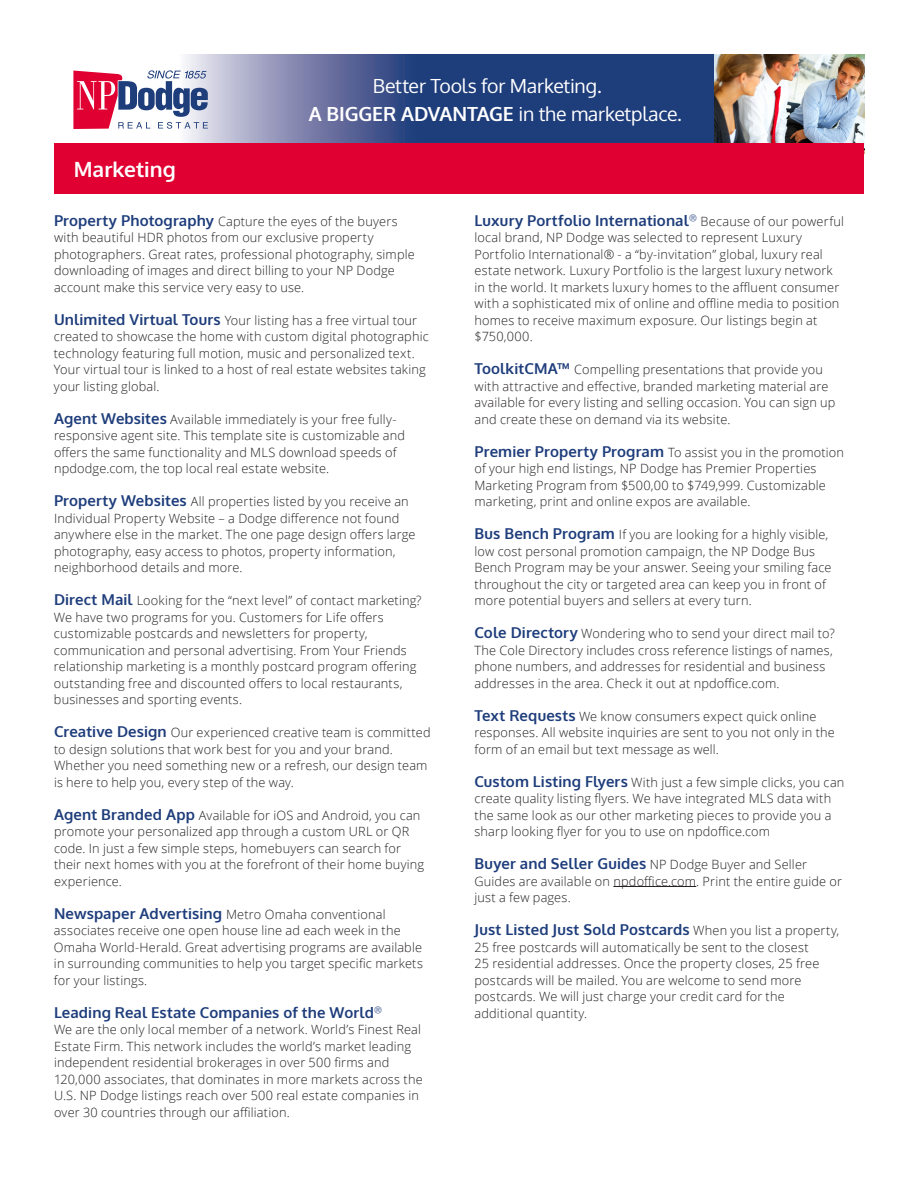
<style>
.page{position:relative;width:918px;height:1188px;background:#fff}
.page>*{position:absolute;margin:0;border:0;box-sizing:border-box;transform-origin:0 0}
.t1{font:700 21px "Oxygen";color:#fff}
.t2{font:19.5px "Oxygen";letter-spacing:-.01em;color:#fff}
.t3{font:700 15px "Oxygen";letter-spacing:.01em;color:#1e3d7b}
.t4{font:300 12.75px/16.5px "Open Sans";letter-spacing:.015em;color:#231f20}
.s1{font-weight:700}
.s2{font-family:"Oxygen";font-weight:700;font-size:15px;color:#1e3d7b}
.s3{font-family:"Open Sans";font-weight:300;font-size:12.75px;color:#231f20}
</style>
<div class="page">
<div style="left:54px;top:54px;width:810px;height:94px;background:#1e3d7b"></div>
<hr style="left:613px;top:886px;width:83px;height:1px;background:#231f20">
<img style="left:714px;top:54px;width:150px;height:89px">
<svg style="left:54px;top:54px;width:351px;height:89px"></svg>
<svg style="left:73px;top:70px;width:135px;height:59px"></svg>
<div style="left:54px;top:143px;width:810px;height:50px;background:#e00031"></div>
<p class="t1" style="left:74px;top:156px;width:103px">Marketing</p>
<p class="t2" style="left:373px;top:73px;width:230px">Better Tools for Marketing.</p>
<p class="t2" style="left:309px;top:100px;width:375px"><span class="s1">A BIGGER ADVANTAGE</span> in the marketplace.</p>
<p class="t4" style="left:54px;top:212px;width:362px"><span class="s2">Property Photography</span> Capture the eyes of the buyers with beautiful HDR photos from our exclusive property photographers. Great rates, professional photography, simple downloading of images and direct billing to your NP Dodge account make this service very easy to use.</p>
<p class="t4" style="left:54px;top:311px;width:376px"><span class="s2">Unlimited Virtual Tours</span> Your listing has a free virtual tour created to showcase the home with custom digital photographic technology featuring full motion, music and personalized text.<br>Your virtual tour is linked to a host of real estate websites taking your listing global.</p>
<p class="t4" style="left:54px;top:410px;width:353px"><span class="s2">Agent Websites</span> Available immediately is your free fully&shy;responsive agent site. This template site is customizable and offers the same functionality and MLS download speeds of npdodge.com, the top local real estate website.</p>
<p class="t4" style="left:54px;top:493px;width:363px"><span class="s2">Property Websites</span> All properties listed by you receive an Individual Property Website – a Dodge difference not found anywhere else in the market. The one page design offers large photography, easy access to photos, property information, neighborhood details and more.</p>
<p class="t4" style="left:54px;top:592px;width:369px"><span class="s2">Direct Mail</span> Looking for the “next level” of contact marketing?<br>We have two programs for you. Customers for Life offers customizable postcards and newsletters for property, communication and personal advertising. From Your Friends relationship marketing is a monthly postcard program offering outstanding free and discounted offers to local restaurants, businesses and sporting events.</p>
<p class="t4" style="left:54px;top:724px;width:378px"><span class="s2">Creative Design</span> Our experienced creative team is committed to design solutions that work best for you and your brand.<br>Whether you need something new or a refresh, our design team is here to help you, every step of the way.</p>
<p class="t4" style="left:54px;top:806px;width:372px"><span class="s2">Agent Branded App</span> Available for iOS and Android, you can promote your personalized app through a custom URL or QR code. In just a few simple steps, homebuyers can search for their next homes with you at the forefront of their home buying experience.</p>
<p class="t4" style="left:54px;top:905px;width:370px"><span class="s2">Newspaper Advertising</span> Metro Omaha conventional associates receive one open house line ad each week in the Omaha World-Herald. Great advertising programs are available in surrounding communities to help you target specific markets for your listings.</p>
<p class="t3" style="left:54px;top:1003px;width:330px">Leading Real Estate Companies of the World<sup>®</sup></p>
<p class="t4" style="left:54px;top:1021px;width:370px">We are the only local member of a network. World’s Finest Real Estate Firm. This network includes the world’s market leading independent residential brokerages in over 500 firms and 120,000 associates, that dominates in more markets across the U.S. NP Dodge listings reach over 500 real estate companies in over 30 countries through our affiliation.</p>
<p class="t3" style="left:475px;top:211px;width:371px">Luxury Portfolio International<sup>®</sup> <span class="s3">Because of our powerful</span></p>
<p class="t4" style="left:475px;top:229px;width:366px">local brand, NP Dodge was selected to represent Luxury Portfolio International® - a “by-invitation” global, luxury real estate network. Luxury Portfolio is the largest luxury network in the world. It markets luxury homes to the affluent consumer with a sophisticated mix of online and offline media to position homes to receive maximum exposure. Our listings begin at $750,000.</p>
<p class="t4" style="left:475px;top:361px;width:362px"><span class="s2">ToolkitCMA™</span> Compelling presentations that provide you with attractive and effective, branded marketing material are available for every listing and selling occasion. You can sign up and create these on demand via its website.</p>
<p class="t4" style="left:475px;top:443px;width:371px"><span class="s2">Premier Property Program</span> To assist you in the promotion of your high end listings, NP Dodge has Premier Properties Marketing Program from $500,00 to $749,999. Customizable marketing, print and online expos are available.</p>
<p class="t4" style="left:475px;top:526px;width:358px"><span class="s2">Bus Bench Program</span> If you are looking for a highly visible, low cost personal promotion campaign, the NP Dodge Bus Bench Program may be your answer. Seeing your smiling face throughout the city or targeted area can keep you in front of more potential buyers and sellers at every turn.</p>
<p class="t4" style="left:475px;top:625px;width:362px"><span class="s2">Cole Directory</span> Wondering who to send your direct mail to?<br>The Cole Directory includes cross reference listings of names, phone numbers, and addresses for residential and business addresses in the area. Check it out at npdoffice.com.</p>
<p class="t4" style="left:475px;top:707px;width:362px"><span class="s2">Text Requests</span> We know consumers expect quick online responses. All website inquiries are sent to you not only in the form of an email but text message as well.</p>
<p class="t4" style="left:475px;top:773px;width:371px"><span class="s2">Custom Listing Flyers</span> With just a few simple clicks, you can create quality listing flyers. We have integrated MLS data with the same look as our other marketing pieces to provide you a sharp looking flyer for you to use on npdoffice.com</p>
<p class="t4" style="left:475px;top:856px;width:369px"><span class="s2">Buyer and Seller Guides</span> NP Dodge Buyer and Seller<br>Guides are available on npdoffice.com. Print the entire guide or just a few pages.</p>
<p class="t3" style="left:475px;top:920px;width:366px">Just Listed Just Sold Postcards <span class="s3">When you list a property,</span></p>
<p class="t4" style="left:475px;top:938px;width:346px">25 free postcards will automatically be sent to the closest 25 residential addresses. Once the property closes, 25 free postcards will be mailed. You are welcome to send more postcards. We will just charge your credit card for the additional quantity.</p>
</div>
